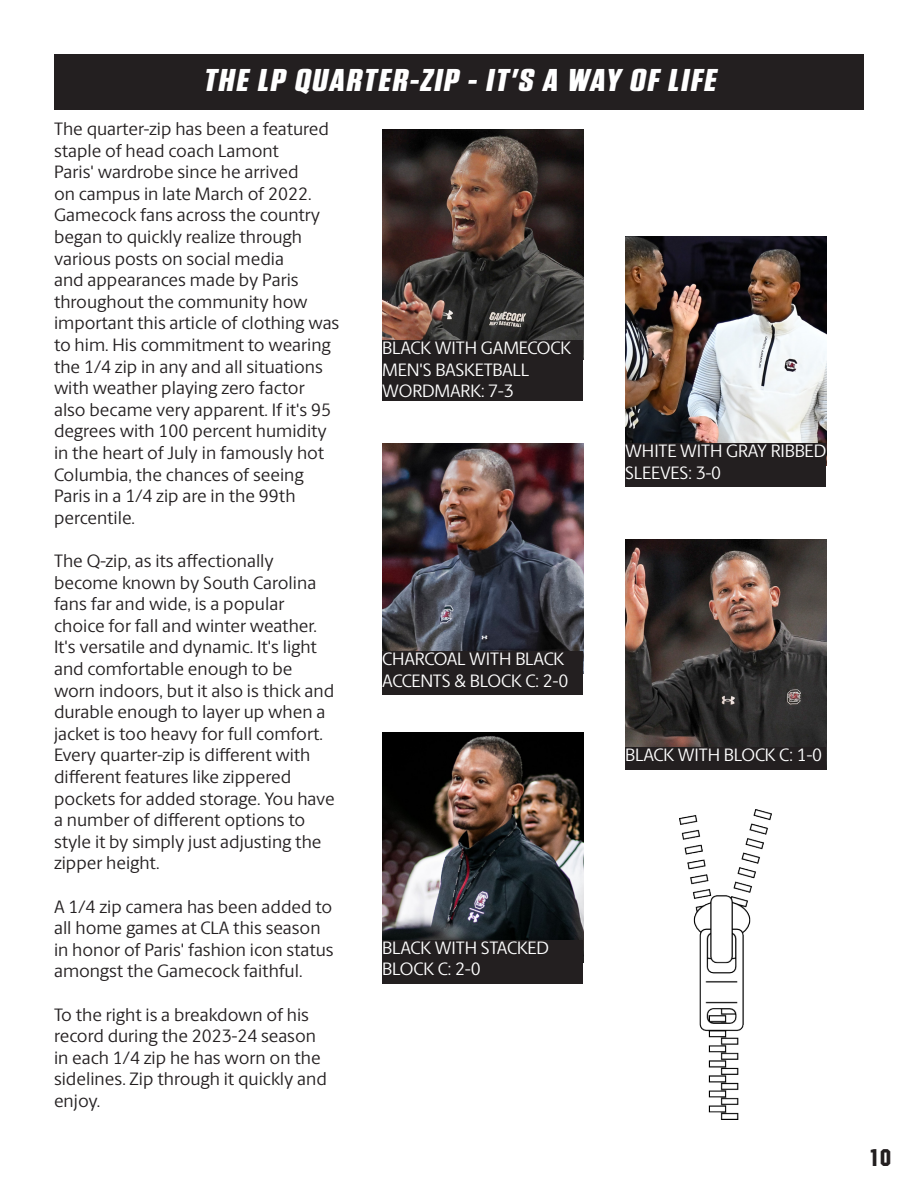
<style>
.page{position:relative;width:918px;height:1188px;background:#fff}
.page>*{position:absolute;margin:0;border:0;box-sizing:border-box;transform-origin:0 0}
.t1{font:italic 700 31.5px "Tungsten";color:#fff;scale:1.25 1}
.t2{font:24px "Machine IT Cby BT";color:#231f20}
.t3{font:18px/21.6px "Berlingske Sans";color:#231f20}
.t4{font:18px/21.6px "Berlingske Sans";letter-spacing:-.01em;color:#fff}
</style>
<div class="page">
<div style="left:54px;top:54px;width:810px;height:55px;background:#231f20"></div>
<img style="left:382px;top:130px;width:201px;height:210px">
<img style="left:382px;top:444px;width:201px;height:208px">
<img style="left:382px;top:732px;width:201px;height:208px">
<img style="left:625px;top:540px;width:201px;height:207px">
<div style="left:382px;top:340px;width:201px;height:61px;background:#231f20"></div>
<div style="left:382px;top:652px;width:201px;height:43px;background:#231f20"></div>
<div style="left:382px;top:940px;width:201px;height:43px;background:#231f20"></div>
<div style="left:625px;top:747px;width:201px;height:23px;background:#231f20"></div>
<img style="left:680px;top:809px;width:92px;height:311px">
<img style="left:625px;top:236px;width:201px;height:208px">
<div style="left:625px;top:444px;width:201px;height:43px;background:#231f20"></div>
<p class="t1" style="left:203px;top:63px;width:417px">THE LP QUARTER-ZIP - IT'S A WAY OF LIFE</p>
<p class="t3" style="left:54px;top:117px;width:287px">The quarter-zip has been a featured staple of head coach Lamont<br>Paris' wardrobe since he arrived<br>on campus in late March of 2022.<br>Gamecock fans across the country began to quickly realize through various posts on social media<br>and appearances made by Paris throughout the community how important this article of clothing was to him. His commitment to wearing the 1/4 zip in any and all situations with weather playing zero factor also became very apparent. If it's 95 degrees with 100 percent humidity in the heart of July in famously hot<br>Columbia, the chances of seeing<br>Paris in a 1/4 zip are in the 99th percentile.</p>
<p class="t3" style="left:54px;top:549px;width:282px">The Q-zip, as its affectionally become known by South Carolina fans far and wide, is a popular choice for fall and winter weather.<br>It's versatile and dynamic. It's light and comfortable enough to be worn indoors, but it also is thick and durable enough to layer up when a jacket is too heavy for full comfort.<br>Every quarter-zip is different with different features like zippered pockets for added storage. You have a number of different options to style it by simply just adjusting the zipper height.</p>
<p class="t3" style="left:54px;top:895px;width:281px">A 1/4 zip camera has been added to all home games at CLA this season in honor of Paris' fashion icon status amongst the Gamecock faithful.</p>
<p class="t3" style="left:54px;top:1003px;width:275px">To the right is a breakdown of his record during the 2023-24 season in each 1/4 zip he has worn on the sidelines. Zip through it quickly and enjoy.</p>
<p class="t4" style="left:382px;top:336px;width:190px">BLACK WITH GAMECOCK<br>MEN'S BASKETBALL<br>WORDMARK: 7-3</p>
<p class="t4" style="left:625px;top:440px;width:202px">WHITE WITH GRAY RIBBED<br>SLEEVES: 3-0</p>
<p class="t4" style="left:382px;top:647px;width:188px">CHARCOAL WITH BLACK<br>ACCENTS &amp; BLOCK C: 2-0</p>
<p class="t4" style="left:625px;top:743px;width:198px">BLACK WITH BLOCK C: 1-0</p>
<p class="t4" style="left:382px;top:936px;width:168px">BLACK WITH STACKED<br>BLOCK C: 2-0</p>
<h2 class="t2" style="left:869px;top:1143px;width:23px">10</h2>
</div>
